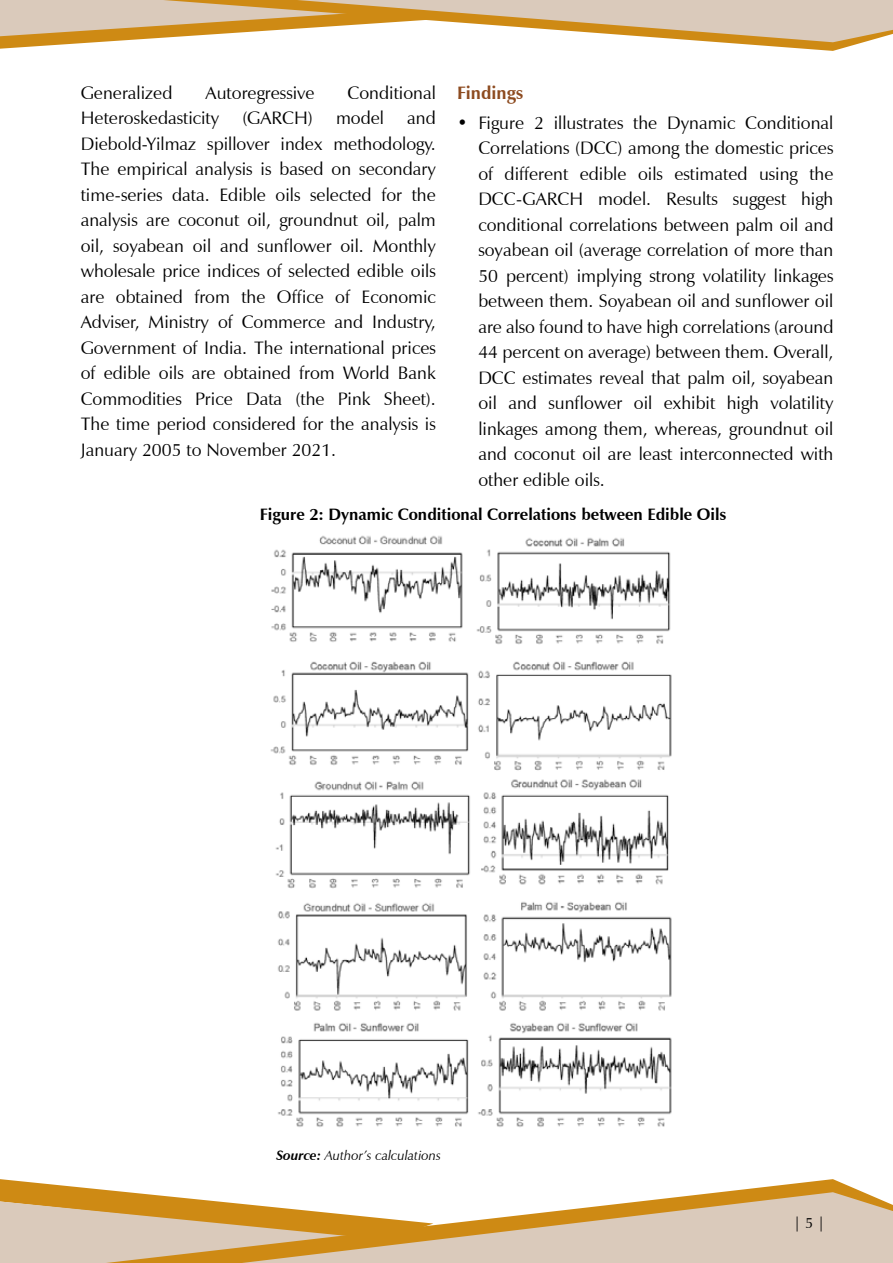
<style>
.page{position:relative;width:893px;height:1263px;background:#fff}
.page>*{position:absolute;margin:0;border:0;box-sizing:border-box;transform-origin:0 0}
.t1{font:18px/25.5px "Zapf Humanist 601 BT";color:#000;text-align:justify}
.t2{font:700 18px "Zapf Humanist 601 BT";color:#8d4b20}
.t3{font:700 16.5px "Zapf Humanist 601 BT";color:#000}
.t4{font:15px "Zapf Humanist 601 BT";color:#000}
.t5{font:italic 13.5px "Zapf Humanist 601 BT";color:#000}
.s1{font-weight:700}
</style>
<div class="page">
<svg style="left:0;top:1179px;width:21px;height:84px;background:#d7b990"></svg>
<svg style="left:21px;top:1179px;width:842px;height:84px"></svg>
<svg style="left:135px;top:1192px;width:758px;height:71px;fill:#dacabb"></svg>
<svg style="left:0;top:0;width:893px;height:51px"></svg>
<img style="left:270px;top:535px;width:402px;height:592px">
<p class="t1" style="left:81px;top:80px;width:93px">Generalized</p>
<p class="t1" style="left:206px;top:80px;width:110px">Autoregressive</p>
<p class="t1" style="left:348px;top:80px;width:90px">Conditional</p>
<p class="t1" style="left:81px;top:105px;width:140px">Heteroskedasticity</p>
<p class="t1" style="left:242px;top:105px;width:72px">(GARCH)</p>
<p class="t1" style="left:336px;top:105px;width:50px">model</p>
<p class="t2" style="left:457px;top:81px;width:68px">Findings</p>
<p class="t1" style="left:478px;top:110px;width:357px;text-indent:-21px">• Figure 2 illustrates the Dynamic Conditional Correlations (DCC) among the domestic prices of different edible oils estimated using the DCC-GARCH model. Results suggest high conditional correlations between palm oil and soyabean oil (average correlation of more than 50 percent) implying strong volatility linkages between them. Soyabean oil and sunflower oil are also found to have high correlations (around 44 percent on average) between them. Overall, DCC estimates reveal that palm oil, soyabean oil and sunflower oil exhibit high volatility linkages among them, whereas, groundnut oil and coconut oil are least interconnected with other edible oils.</p>
<p class="t3" style="left:260px;top:504px;width:468px">Figure 2: Dynamic Conditional Correlations between Edible Oils</p>
<p class="t1" style="left:81px;top:105px;width:357px;text-indent:326px">and Diebold-Yilmaz spillover index methodology.<br>The empirical analysis is based on secondary time-series data. Edible oils selected for the analysis are coconut oil, groundnut oil, palm oil, soyabean oil and sunflower oil. Monthly wholesale price indices of selected edible oils are obtained from the Office of Economic Adviser, Ministry of Commerce and Industry, Government of India. The international prices of edible oils are obtained from World Bank Commodities Price Data (the Pink Sheet).<br>The time period considered for the analysis is January 2005 to November 2021.</p>
<p class="t5" style="left:276px;top:1147px;width:166px"><span class="s1">Source:</span> Author’s calculations</p>
<p class="t4" style="left:793px;top:1214px;width:33px">| 5 |</p>
</div>
